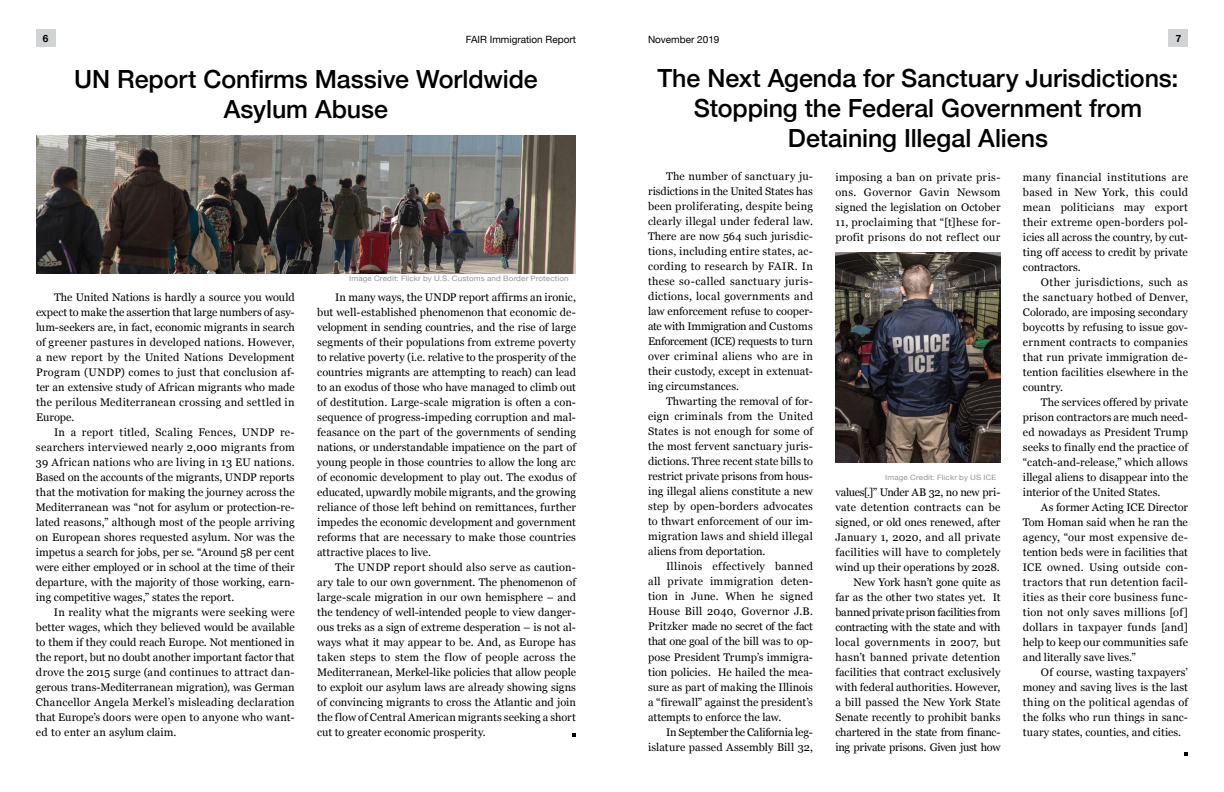
<style>
.page{position:relative;width:1224px;height:792px;background:#fff}
.page>*{position:absolute;margin:0;border:0;box-sizing:border-box;transform-origin:0 0}
.t1{font:500 25px/30px "Helvetica Neue";letter-spacing:-.005em;color:#000;text-align:center}
.t2{font:11px/15px "Georgia";letter-spacing:.005em;color:#000;text-align:justify}
.t3{font:10px "Helvetica Neue";color:#000}
.t4{font:700 10px "Helvetica Neue";color:#000}
.t5{font:7.4px "Helvetica Neue";letter-spacing:.015em;color:#939598;scale:1.09 1}
</style>
<div class="page">
<div style="left:1169px;top:29px;width:19px;height:18px;background:#d1d3d4"></div>
<div style="left:36px;top:29px;width:19px;height:18px;background:#d1d3d4"></div>
<svg style="left:1184px;top:752px;width:4px;height:4px"></svg>
<img style="left:36px;top:135px;width:540px;height:138px">
<img style="left:836px;top:252px;width:165px;height:211px">
<svg style="left:572px;top:734px;width:4px;height:3px"></svg>
<p class="t4" style="left:43px;top:30px;width:7px">6</p>
<p class="t3" style="left:466px;top:32px;width:112px">FAIR Immigration Report</p>
<p class="t3" style="left:648px;top:32px;width:73px">November 2019</p>
<p class="t4" style="left:1176px;top:30px;width:7px">7</p>
<h1 class="t1" style="left:657px;top:61px;width:522px">The Next Agenda for Sanctuary Jurisdictions:<br>Stopping the Federal Government from<br>Detaining Illegal Aliens</h1>
<p class="t2" style="left:648px;top:169px;width:167px;text-indent:18px">The number of sanctuary ju&shy;risdictions in the United States has been proliferating, despite being clearly illegal under federal law.<br>There are now 564 such jurisdic&shy;tions, including entire states, ac&shy;cording to research by FAIR. In these so-called sanctuary juris&shy;dictions, local governments and law enforcement refuse to cooper&shy;ate with Immigration and Customs Enforcement (ICE) requests to turn over criminal aliens who are in their custody, except in extenuat&shy;ing circumstances.</p>
<p class="t2" style="left:648px;top:394px;width:167px;text-indent:18px">Thwarting the removal of for&shy;eign criminals from the United States is not enough for some of the most fervent sanctuary juris&shy;dictions. Three recent state bills to restrict private prisons from hous&shy;ing illegal aliens constitute a new step by open-borders advocates to thwart enforcement of our im&shy;migration laws and shield illegal aliens from deportation.</p>
<p class="t2" style="left:648px;top:559px;width:167px;text-indent:18px">Illinois effectively banned all private immigration deten&shy;tion in June. When he signed House Bill 2040, Governor J.B.<br>Pritzker made no secret of the fact that one goal of the bill was to op&shy;pose President Trump’s immigra&shy;tion policies. He hailed the mea&shy;sure as part of making the Illinois a “firewall” against the president’s attempts to enforce the law.</p>
<p class="t2" style="left:648px;top:724px;width:167px;text-align:right">In September the California leg&shy;islature passed Assembly Bill 32,</p>
<h1 class="t1" style="left:74px;top:62px;width:465px">UN Report Confirms Massive Worldwide<br>Asylum Abuse</h1>
<p class="t2" style="left:835px;top:169px;width:167px">imposing a ban on private pris&shy;ons. Governor Gavin Newsom signed the legislation on October 11, proclaiming that “[t]hese for&shy;profit prisons do not reflect our</p>
<p class="t2" style="left:1023px;top:169px;width:167px">many financial institutions are based in New York, this could mean politicians may export their extreme open-borders pol&shy;icies all across the country, by cut&shy;ting off access to credit by private contractors.</p>
<p class="t2" style="left:1023px;top:274px;width:167px;text-indent:18px">Other jurisdictions, such as the sanctuary hotbed of Denver, Colorado, are imposing secondary boycotts by refusing to issue gov&shy;ernment contracts to companies that run private immigration de&shy;tention facilities elsewhere in the country.</p>
<p class="t2" style="left:1023px;top:394px;width:166px;text-indent:18px">The services offered by private prison contractors are much need&shy;ed nowadays as President Trump seeks to finally end the practice of “catch-and-release,” which allows illegal aliens to disappear into the interior of the United States.</p>
<p class="t2" style="left:1023px;top:499px;width:167px;text-indent:18px">As former Acting ICE Director Tom Homan said when he ran the agency, “our most expensive de&shy;tention beds were in facilities that ICE owned. Using outside con&shy;tractors that run detention facil&shy;ities as their core business func&shy;tion not only saves millions [of] dollars in taxpayer funds [and] help to keep our communities safe and literally save lives.”</p>
<p class="t2" style="left:1023px;top:664px;width:166px;text-indent:18px">Of course, wasting taxpayers’ money and saving lives is the last thing on the political agendas of the folks who run things in sanc&shy;tuary states, counties, and cities.</p>
<p class="t5" style="left:349px;top:273px;width:203px">Image Credit: Flickr by U.S. Customs and Border Protection</p>
<p class="t2" style="left:36px;top:289px;width:260px;text-indent:18px">The United Nations is hardly a source you would expect to make the assertion that large numbers of asy&shy;lum-seekers are, in fact, economic migrants in search of greener pastures in developed nations. However, a new report by the United Nations Development Program (UNDP) comes to just that conclusion af&shy;ter an extensive study of African migrants who made the perilous Mediterranean crossing and settled in Europe.</p>
<p class="t2" style="left:36px;top:424px;width:260px;text-indent:18px">In a report titled, Scaling Fences, UNDP re&shy;searchers interviewed nearly 2,000 migrants from 39 African nations who are living in 13 EU nations.<br>Based on the accounts of the migrants, UNDP reports that the motivation for making the journey across the Mediterranean was “not for asylum or protection-re&shy;lated reasons,” although most of the people arriving on European shores requested asylum. Nor was the impetus a search for jobs, per se. “Around 58 per cent were either employed or in school at the time of their departure, with the majority of those working, earn&shy;ing competitive wages,” states the report.</p>
<p class="t2" style="left:36px;top:604px;width:260px;text-indent:18px">In reality what the migrants were seeking were better wages, which they believed would be available to them if they could reach Europe. Not mentioned in the report, but no doubt another important factor that drove the 2015 surge (and continues to attract dan&shy;gerous trans-Mediterranean migration), was German Chancellor Angela Merkel’s misleading declaration that Europe’s doors were open to anyone who want&shy;ed to enter an asylum claim.</p>
<p class="t2" style="left:317px;top:289px;width:260px;text-indent:18px">In many ways, the UNDP report affirms an ironic, but well-established phenomenon that economic de&shy;velopment in sending countries, and the rise of large segments of their populations from extreme poverty to relative poverty (i.e. relative to the prosperity of the countries migrants are attempting to reach) can lead to an exodus of those who have managed to climb out of destitution. Large-scale migration is often a con&shy;sequence of progress-impeding corruption and mal&shy;feasance on the part of the governments of sending nations, or understandable impatience on the part of young people in those countries to allow the long arc of economic development to play out. The exodus of educated, upwardly mobile migrants, and the growing reliance of those left behind on remittances, further impedes the economic development and government reforms that are necessary to make those countries attractive places to live.</p>
<p class="t2" style="left:317px;top:559px;width:260px;text-indent:18px">The UNDP report should also serve as caution&shy;ary tale to our own government. The phenomenon of large-scale migration in our own hemisphere – and the tendency of well-intended people to view danger&shy;ous treks as a sign of extreme desperation – is not al&shy;ways what it may appear to be. And, as Europe has taken steps to stem the flow of people across the Mediterranean, Merkel-like policies that allow people to exploit our asylum laws are already showing signs of convincing migrants to cross the Atlantic and join the flow of Central American migrants seeking a short cut to greater economic prosperity.</p>
<p class="t5" style="left:885px;top:472px;width:104px">Image Credit: Flickr by US ICE</p>
<p class="t2" style="left:835px;top:484px;width:167px;text-align:right">values[.]” Under AB 32, no new pri&shy;vate detention contracts can be signed, or old ones renewed, after January 1, 2020, and all private facilities will have to completely wind up their operations by 2028.<br>New York hasn’t gone quite as<br>far as the other two states yet. It banned private prison facilities from contracting with the state and with local governments in 2007, but hasn’t banned private detention facilities that contract exclusively with federal authorities. However, a bill passed the New York State Senate recently to prohibit banks chartered in the state from financ&shy;ing private prisons. Given just how</p>
</div>
